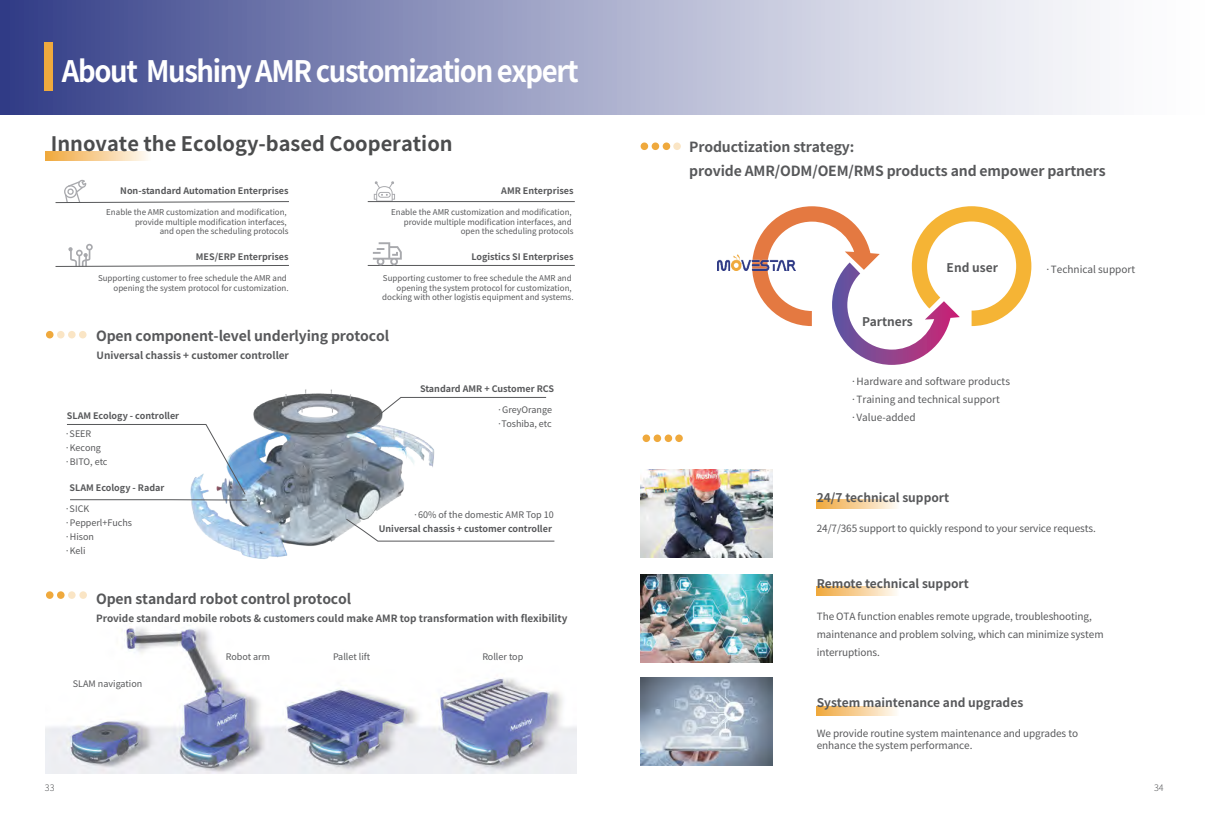
<style>
.page{position:relative;width:1208px;height:825px;background:#fff}
.page>*{position:absolute;margin:0;border:0;box-sizing:border-box;transform-origin:0 0}
.t1{font:700 29.6px "Source Han Sans CN";letter-spacing:-.05em;color:#fff;scale:.93 1}
.t2{font:700 20px "Source Han Sans CN";color:#4b4c4d}
.t3{font:700 14px/24px "Source Han Sans CN";letter-spacing:-.01em;color:#57585a}
.t4{font:700 12px "Source Han Sans CN";color:#57585a}
.t5{font:10px/18px "Source Han Sans CN";letter-spacing:-.01em;color:#57585a}
.t6{font:700 10px "Source Han Sans CN";color:#57585a}
.t7{font:700 9px "Source Han Sans CN";color:#57585a}
.t8{font:9px/14px "Source Han Sans CN";color:#57585a}
.t9{font:300 9px "Source Han Sans CN";color:#57585a}
.t10{font:8px/9.6px "Source Han Sans CN";color:#57585a;text-align:right}
</style>
<div class="page">
<img style="left:46px;top:627px;width:530px;height:147px">
<svg style="left:817px;top:499px;width:80px;height:9px"></svg>
<svg style="left:817px;top:587px;width:80px;height:9px"></svg>
<svg style="left:817px;top:706px;width:80px;height:9px"></svg>
<svg style="left:46px;top:152px;width:102px;height:9px"></svg>
<div style="left:0;top:0;width:1208px;height:115px;background:linear-gradient(to right,#3b468c,#fff)"></div>
<img style="left:191px;top:389px;width:244px;height:170px">
<div style="left:44px;top:42px;width:9px;height:49px;background:#efa93d"></div>
<div style="left:46px;top:331px;width:8px;height:7px;background:#efa93d;border-radius:50%"></div>
<div style="left:57px;top:331px;width:8px;height:7px;background:#fae5c5;border-radius:50%"></div>
<div style="left:68px;top:331px;width:8px;height:7px;background:#fae5c5;border-radius:50%"></div>
<div style="left:79px;top:331px;width:8px;height:7px;background:#fae5c5;border-radius:50%"></div>
<svg style="left:68px;top:591px;width:8px;height:8px"></svg>
<svg style="left:79px;top:591px;width:8px;height:8px"></svg>
<div style="left:46px;top:591px;width:8px;height:8px;background:#efa93d;border-radius:50%"></div>
<div style="left:57px;top:591px;width:8px;height:8px;background:#efa93d;border-radius:50%"></div>
<div style="left:662px;top:142px;width:8px;height:8px;background:#efa93d;border-radius:50%"></div>
<div style="left:673px;top:142px;width:8px;height:8px;background:#fae5c5;border-radius:50%"></div>
<div style="left:640px;top:142px;width:8px;height:8px;background:#efa93d;border-radius:50%"></div>
<div style="left:651px;top:142px;width:8px;height:8px;background:#efa93d;border-radius:50%"></div>
<div style="left:664px;top:434px;width:8px;height:8px;background:#efa93d;border-radius:50%"></div>
<div style="left:675px;top:434px;width:8px;height:8px;background:#efa93d;border-radius:50%"></div>
<div style="left:642px;top:434px;width:8px;height:8px;background:#efa93d;border-radius:50%"></div>
<div style="left:653px;top:434px;width:8px;height:8px;background:#efa93d;border-radius:50%"></div>
<svg style="left:373px;top:396px;width:174px;height:24px"></svg>
<svg style="left:67px;top:423px;width:181px;height:78px"></svg>
<svg style="left:345px;top:518px;width:210px;height:24px"></svg>
<img style="left:640px;top:469px;width:132px;height:88px">
<img style="left:640px;top:677px;width:132px;height:88px">
<img style="left:640px;top:574px;width:132px;height:88px">
<svg style="left:374px;top:181px;width:21px;height:20px"></svg>
<svg style="left:55px;top:179px;width:234px;height:24px"></svg>
<hr style="left:368px;top:201px;width:207px;height:1px;background:#57585a">
<svg style="left:55px;top:244px;width:234px;height:23px"></svg>
<hr style="left:368px;top:265px;width:207px;height:1px;background:#57585a">
<svg style="left:373px;top:242px;width:29px;height:23px"></svg>
<svg style="left:752px;top:206px;width:279px;height:159px"></svg>
<img style="left:717px;top:254px;width:78px;height:16px">
<h1 class="t1" style="left:62px;top:56px;width:557px">About Mushiny AMR customization expert</h1>
<h2 class="t2" style="left:51px;top:133px;width:403px">Innovate the Ecology-based Cooperation</h2>
<p class="t7" style="left:120px;top:186px;width:170px">Non-standard Automation Enterprises</p>
<p class="t10" style="left:106px;top:208px;width:184px">Enable the AMR customization and modification, provide multiple modification interfaces,<br>and open the scheduling protocols</p>
<p class="t7" style="left:196px;top:252px;width:94px">MES/ERP Enterprises</p>
<p class="t10" style="left:98px;top:273px;width:192px">Supporting customer to free schedule the AMR and opening the system protocol for customization.</p>
<p class="t7" style="left:501px;top:186px;width:74px">AMR Enterprises</p>
<p class="t10" style="left:391px;top:208px;width:184px">Enable the AMR customization and modification, provide multiple modification interfaces, and open the scheduling protocols</p>
<p class="t7" style="left:471px;top:252px;width:104px">Logistics SI Enterprises</p>
<p class="t10" style="left:382px;top:273px;width:193px">Supporting customer to free schedule the AMR and opening the system protocol for customization, docking with other logistis equipment and systems.</p>
<h3 class="t3" style="left:96px;top:324px;width:294px">Open component-level underlying protocol</h3>
<p class="t6" style="left:96px;top:350px;width:194px">Universal chassis + customer controller</p>
<p class="t7" style="left:420px;top:384px;width:136px">Standard AMR + Customer RCS</p>
<p class="t8" style="left:497px;top:403px;width:56px">·GreyOrange ·Toshiba, etc</p>
<p class="t7" style="left:67px;top:411px;width:114px">SLAM Ecology - controller</p>
<p class="t8" style="left:65px;top:427px;width:44px">·SEER ·Kecong ·BITO, etc</p>
<p class="t8" style="left:65px;top:502px;width:69px">·SICK ·Pepperl+Fuchs ·Hison<br>·Keli</p>
<p class="t8" style="left:413px;top:508px;width:142px">·60% of the domestic AMR Top 10</p>
<p class="t7" style="left:70px;top:483px;width:96px">SLAM Ecology - Radar</p>
<p class="t7" style="left:379px;top:524px;width:175px">Universal chassis + customer controller</p>
<h3 class="t3" style="left:96px;top:586px;width:257px">Open standard robot control protocol</h3>
<p class="t6" style="left:96px;top:613px;width:473px">Provide standard mobile robots &amp; customers could make AMR top transformation with flexibility</p>
<p class="t8" style="left:73px;top:677px;width:71px">SLAM navigation</p>
<p class="t8" style="left:226px;top:650px;width:46px">Robot arm</p>
<p class="t8" style="left:333px;top:650px;width:39px">Pallet lift</p>
<p class="t8" style="left:482px;top:650px;width:42px">Roller top</p>
<h3 class="t3" style="left:689px;top:135px;width:418px">Productization strategy:<br>provide AMR/ODM/OEM/RMS products and empower partners</h3>
<h3 class="t4" style="left:862px;top:315px;width:52px">Partners</h3>
<h3 class="t4" style="left:946px;top:261px;width:53px">End user</h3>
<p class="t5" style="left:851px;top:373px;width:161px">·Hardware and software products ·Training and technical support ·Value-added</p>
<h3 class="t4" style="left:817px;top:492px;width:134px">24/7 technical support</h3>
<p class="t5" style="left:1045px;top:260px;width:91px">·Technical support</p>
<p class="t5" style="left:817px;top:519px;width:280px">24/7/365 support to quickly respond to your service requests.</p>
<h3 class="t4" style="left:817px;top:577px;width:153px">Remote technical support</h3>
<p class="t5" style="left:817px;top:607px;width:288px">The OTA function enables remote upgrade, troubleshooting, maintenance and problem solving, which can minimize system interruptions.</p>
<h3 class="t4" style="left:817px;top:697px;width:208px">System maintenance and upgrades</h3>
<p class="t5" style="left:817px;top:727px;width:263px;line-height:12px">We provide routine system maintenance and upgrades to enhance the system performance.</p>
<p class="t9" style="left:45px;top:782px;width:11px">33</p>
<p class="t9" style="left:1154px;top:782px;width:11px">34</p>
</div>
